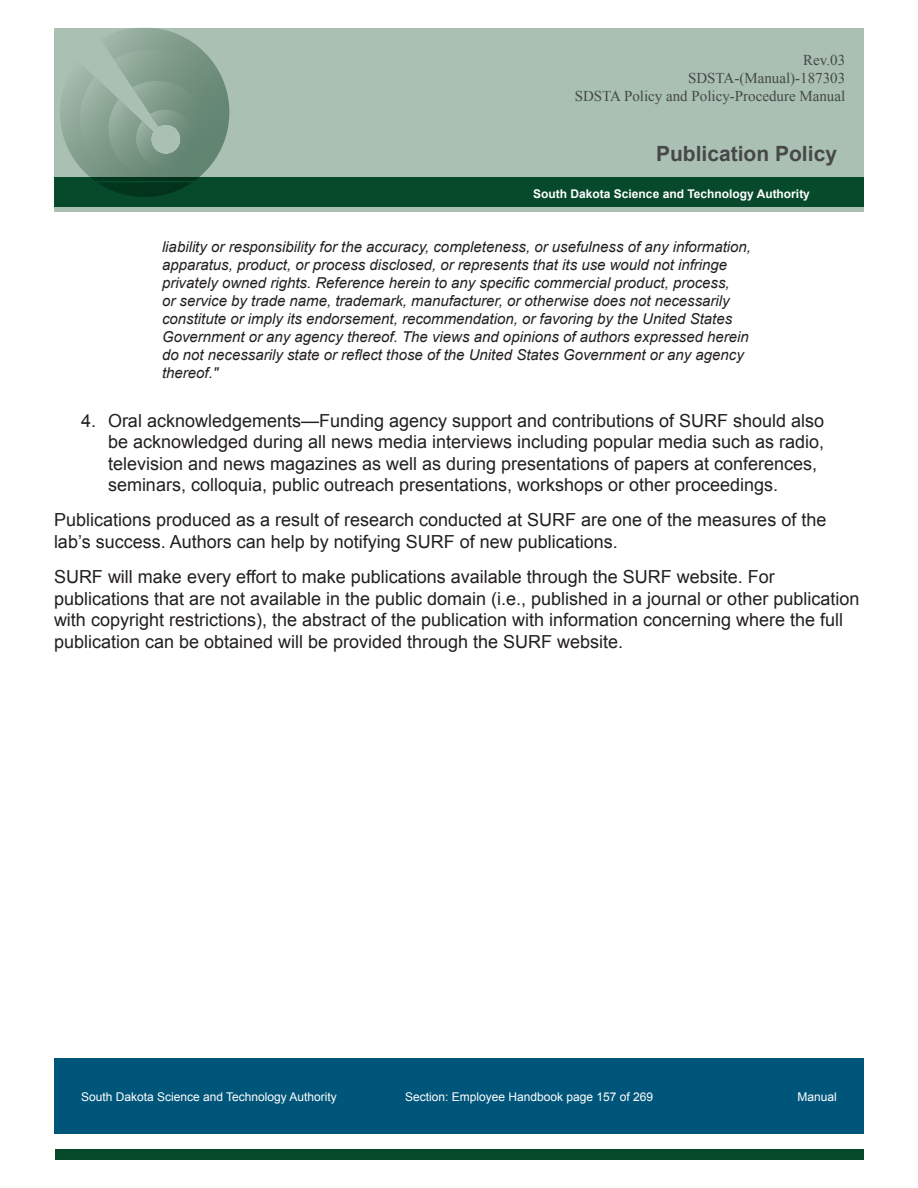
<style>
.page{position:relative;width:918px;height:1188px;background:#fff}
.page>*{position:absolute;margin:0;border:0;box-sizing:border-box;transform-origin:0 0}
.t1{font:700 21px "Arial";color:#464948}
.t2{font:18px/21.6px "Arial";color:#231f20}
.NOTE{font:italic 15px/18px "Arial";color:#231f20}
.t3{font:15px/18px "Times New Roman";color:#464948;text-align:right}
.t4{font:12px "Arial";color:#fff}
.t5{font:700 12px "Arial";color:#fff}
</style>
<div class="page">
<div style="left:54px;top:28px;width:810px;height:184px;background:#a9c0b2"></div>
<div style="left:54px;top:178px;width:810px;height:29px;background:#06492b"></div>
<svg style="left:60px;top:28px;width:169px;height:169px"></svg>
<div style="left:54px;top:1058px;width:810px;height:76px;background:#00567a"></div>
<div style="left:56px;top:1149px;width:808px;height:11px;background:#06492b"></div>
<hr style="left:54px;top:181px;width:810px;height:1px;background:#06492b">
<p class="t3" style="left:575px;top:50px;width:272px">Rev.03<br>SDSTA-(Manual)-187303<br>SDSTA Policy and Policy-Procedure Manual</p>
<p class="t1" style="left:656px;top:140px;width:182px">Publication Policy</p>
<p class="t5" style="left:533px;top:186px;width:278px">South Dakota Science and Technology Authority</p>
<p class="NOTE" style="left:162px;top:238px;width:591px">liability or responsibility for the accuracy, completeness, or usefulness of any information, apparatus, product, or process disclosed, or represents that its use would not infringe privately owned rights. Reference herein to any specific commercial product, process,<br>or service by trade name, trademark, manufacturer, or otherwise does not necessarily constitute or imply its endorsement, recommendation, or favoring by the United States Government or any agency thereof. The views and opinions of authors expressed herein do not necessarily state or reflect those of the United States Government or any agency thereof."</p>
<p class="t2" style="left:108px;top:410px;width:718px;text-indent:-27px">4. Oral acknowledgements—Funding agency support and contributions of SURF should also be acknowledged during all news media interviews including popular media such as radio, television and news magazines as well as during presentations of papers at conferences, seminars, colloquia, public outreach presentations, workshops or other proceedings.</p>
<p class="t2" style="left:54px;top:510px;width:774px">Publications produced as a result of research conducted at SURF are one of the measures of the lab’s success. Authors can help by notifying SURF of new publications.</p>
<p class="t2" style="left:54px;top:566px;width:807px">SURF will make every effort to make publications available through the SURF website. For publications that are not available in the public domain (i.e., published in a journal or other publication with copyright restrictions), the abstract of the publication with information concerning where the full publication can be obtained will be provided through the SURF website.</p>
<p class="t4" style="left:81px;top:1088px;width:257px">South Dakota Science and Technology Authority</p>
<p class="t4" style="left:405px;top:1088px;width:250px">Section: Employee Handbook page 157 of 269</p>
<p class="t4" style="left:798px;top:1088px;width:41px">Manual</p>
</div>
